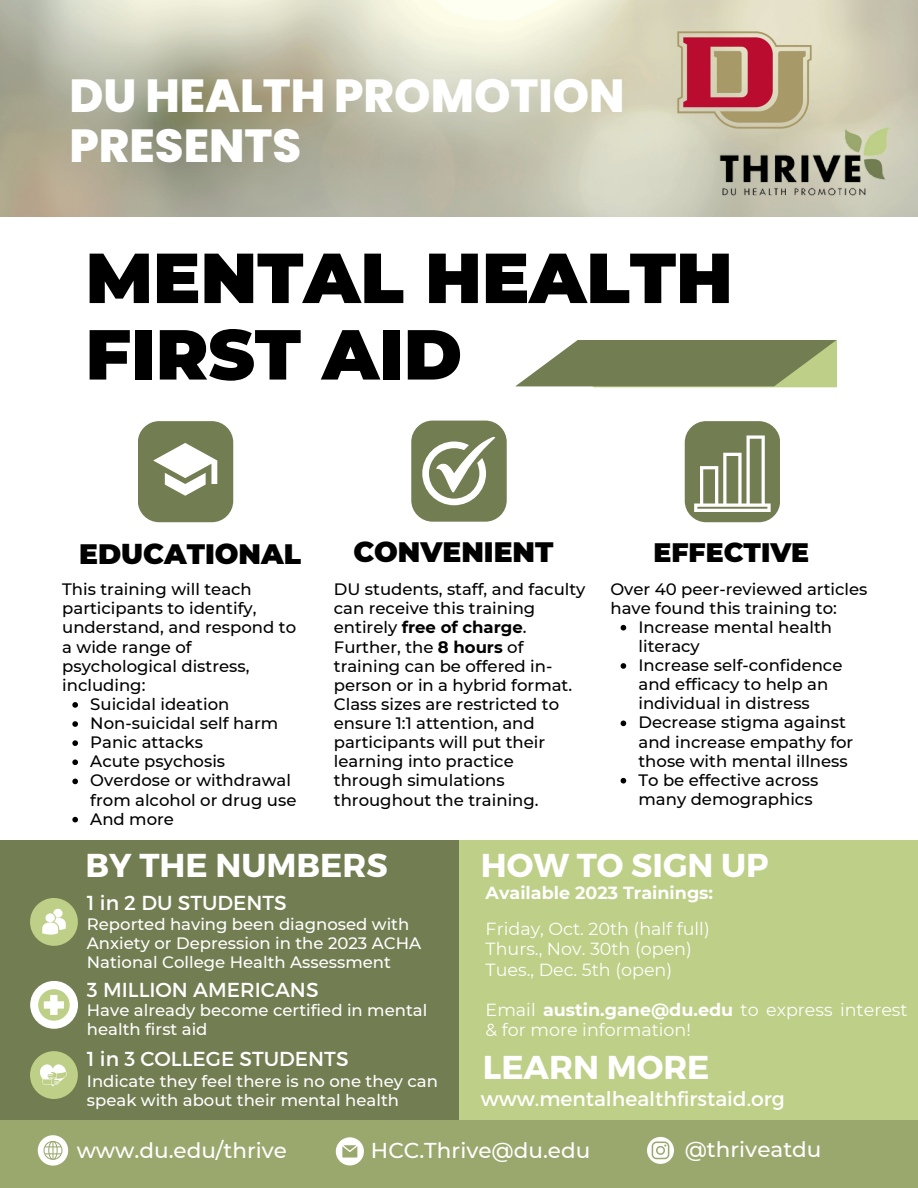
<style>
.page{position:relative;width:918px;height:1188px;background:#fff}
.page>*{position:absolute;margin:0;border:0;box-sizing:border-box;transform-origin:0 0}
.t1{font:900 70.65px/76.5px "Montserrat";color:#000}
.t2{font:800 46.35px/50.2px "Poppins";color:#fff}
.t3{font:700 33px "Montserrat";color:#fff}
.t4{font:900 28.05px "Montserrat";color:#000}
.t5{font:900 26.7px "Montserrat";color:#000}
.t6{font:500 21.45px "Montserrat";color:#fff}
.t7{font:20.25px "Montserrat";color:#fff}
.t8{font:17.55px/20.2px "Montserrat";color:#fff}
.t9{font:700 17.55px "Montserrat";color:#fff}
.t10{font:500 16.5px/19.2px "Montserrat";color:#000}
.t11{font:500 16.5px/19.2px "Montserrat";color:#fff}
.s1{font-weight:700}
</style>
<div class="page">
<div style="left:138px;top:421px;width:95px;height:101px;background:#727d52;border-radius:21px"></div>
<div style="left:411px;top:421px;width:96px;height:101px;background:#727d52;border-radius:21px"></div>
<div style="left:685px;top:421px;width:95px;height:101px;background:#727d52;border-radius:21px"></div>
<div style="left:0;top:841px;width:918px;height:280px;background:#becf87"></div>
<div style="left:0;top:841px;width:459px;height:288px;background:#727d52"></div>
<div style="left:0;top:1120px;width:918px;height:68px;background:#9aa86e"></div>
<svg style="left:515px;top:340px;width:322px;height:47px;background:#889268"></svg>
<svg style="left:38px;top:1135px;width:30px;height:31px"></svg>
<svg style="left:336px;top:1137px;width:28px;height:28px"></svg>
<svg style="left:153px;top:443px;width:64px;height:53px"></svg>
<div style="left:30px;top:1051px;width:48px;height:48px;background:#becf87;border-radius:50%"></div>
<svg style="left:40px;top:1064px;width:27px;height:22px"></svg>
<div style="left:30px;top:898px;width:48px;height:48px;background:#becf87;border-radius:50%"></div>
<svg style="left:42px;top:909px;width:24px;height:26px"></svg>
<img style="left:0;top:0;width:918px;height:217px">
<img style="left:707px;top:114px;width:190px;height:103px">
<svg style="left:694px;top:435px;width:77px;height:77px"></svg>
<div style="left:30px;top:981px;width:48px;height:48px;background:#fff;border-radius:50%"></div>
<svg style="left:38px;top:989px;width:32px;height:32px"></svg>
<svg style="left:647px;top:1137px;width:27px;height:27px"></svg>
<svg style="left:422px;top:437px;width:73px;height:68px"></svg>
<img style="left:677px;top:32px;width:134px;height:97px">
<svg style="left:621px;top:625px;width:5px;height:6px"></svg>
<svg style="left:621px;top:663px;width:5px;height:6px"></svg>
<svg style="left:621px;top:721px;width:5px;height:5px"></svg>
<svg style="left:621px;top:778px;width:5px;height:6px"></svg>
<svg style="left:72px;top:702px;width:6px;height:6px"></svg>
<svg style="left:72px;top:721px;width:6px;height:6px"></svg>
<svg style="left:72px;top:740px;width:6px;height:6px"></svg>
<svg style="left:72px;top:759px;width:6px;height:6px"></svg>
<svg style="left:72px;top:779px;width:6px;height:5px"></svg>
<svg style="left:72px;top:817px;width:6px;height:5px"></svg>
<p class="t2" style="left:69px;top:70px;width:557px">DU HEALTH PROMOTION<br>PRESENTS</p>
<p class="t1" style="left:86px;top:239px;width:649px">MENTAL HEALTH<br>FIRST AID</p>
<p class="t4" style="left:79px;top:537px;width:224px">EDUCATIONAL</p>
<p class="t4" style="left:353px;top:535px;width:202px">CONVENIENT</p>
<p class="t5" style="left:654px;top:536px;width:157px">EFFECTIVE</p>
<p class="t10" style="left:62px;top:580px;width:235px">This training will teach participants to identify, understand, and respond to a wide range of psychological distress, including:</p>
<p class="t10" style="left:90px;top:694px;width:141px">Suicidal ideation</p>
<p class="t10" style="left:90px;top:714px;width:190px">Non-suicidal self harm</p>
<p class="t10" style="left:90px;top:733px;width:114px">Panic attacks</p>
<p class="t10" style="left:90px;top:752px;width:136px">Acute psychosis</p>
<p class="t10" style="left:90px;top:771px;width:208px">Overdose or withdrawal from alcohol or drug use</p>
<p class="t10" style="left:90px;top:809px;width:85px">And more</p>
<p class="t10" style="left:334px;top:580px;width:253px">DU students, staff, and faculty can receive this training entirely <span class="s1">free of charge</span>.<br>Further, the <span class="s1">8 hours</span> of training can be offered in&shy;person or in a hybrid format.<br>Class sizes are restricted to ensure 1:1 attention, and participants will put their learning into practice through simulations throughout the training.</p>
<p class="t10" style="left:610px;top:579px;width:259px">Over 40 peer-reviewed articles have found this training to:</p>
<p class="t10" style="left:639px;top:617px;width:195px">Increase mental health literacy</p>
<p class="t10" style="left:639px;top:656px;width:205px">Increase self-confidence and efficacy to help an individual in distress</p>
<p class="t10" style="left:639px;top:713px;width:216px">Decrease stigma against and increase empathy for those with mental illness</p>
<p class="t10" style="left:639px;top:770px;width:181px">To be effective across many demographics</p>
<p class="t3" style="left:86px;top:844px;width:304px">BY THE NUMBERS</p>
<p class="t3" style="left:481px;top:844px;width:290px">HOW TO SIGN UP</p>
<p class="t7" style="left:87px;top:889px;width:202px">1 in 2 DU STUDENTS</p>
<p class="t11" style="left:87px;top:915px;width:336px">Reported having been diagnosed with<br>Anxiety or Depression in the 2023 ACHA<br>National College Health Assessment</p>
<p class="t7" style="left:87px;top:977px;width:233px">3 MILLION AMERICANS</p>
<p class="t11" style="left:87px;top:1001px;width:342px">Have already become certified in mental health first aid</p>
<p class="t7" style="left:87px;top:1045px;width:263px">1 in 3 COLLEGE STUDENTS</p>
<p class="t11" style="left:87px;top:1072px;width:353px">Indicate they feel there is no one they can speak with about their mental health</p>
<p class="t9" style="left:486px;top:882px;width:229px">Available 2023 Trainings:</p>
<p class="t8" style="left:486px;top:919px;width:226px">Friday, Oct. 20th (half full)</p>
<p class="t8" style="left:486px;top:939px;width:208px">Thurs., Nov. 30th (open)</p>
<p class="t8" style="left:486px;top:959px;width:188px">Tues., Dec. 5th (open)</p>
<p class="t8" style="left:486px;top:1000px;width:423px">Email <span class="s1">austin.gane@du.edu</span> to express interest &amp; for more information!</p>
<p class="t3" style="left:483px;top:1046px;width:228px">LEARN MORE</p>
<p class="t7" style="left:481px;top:1086px;width:306px">www.mentalhealthfirstaid.org</p>
<p class="t6" style="left:77px;top:1138px;width:212px">www.du.edu/thrive</p>
<p class="t6" style="left:371px;top:1137px;width:221px">HCC.Thrive@du.edu</p>
<p class="t6" style="left:685px;top:1136px;width:138px">@thriveatdu</p>
</div>
